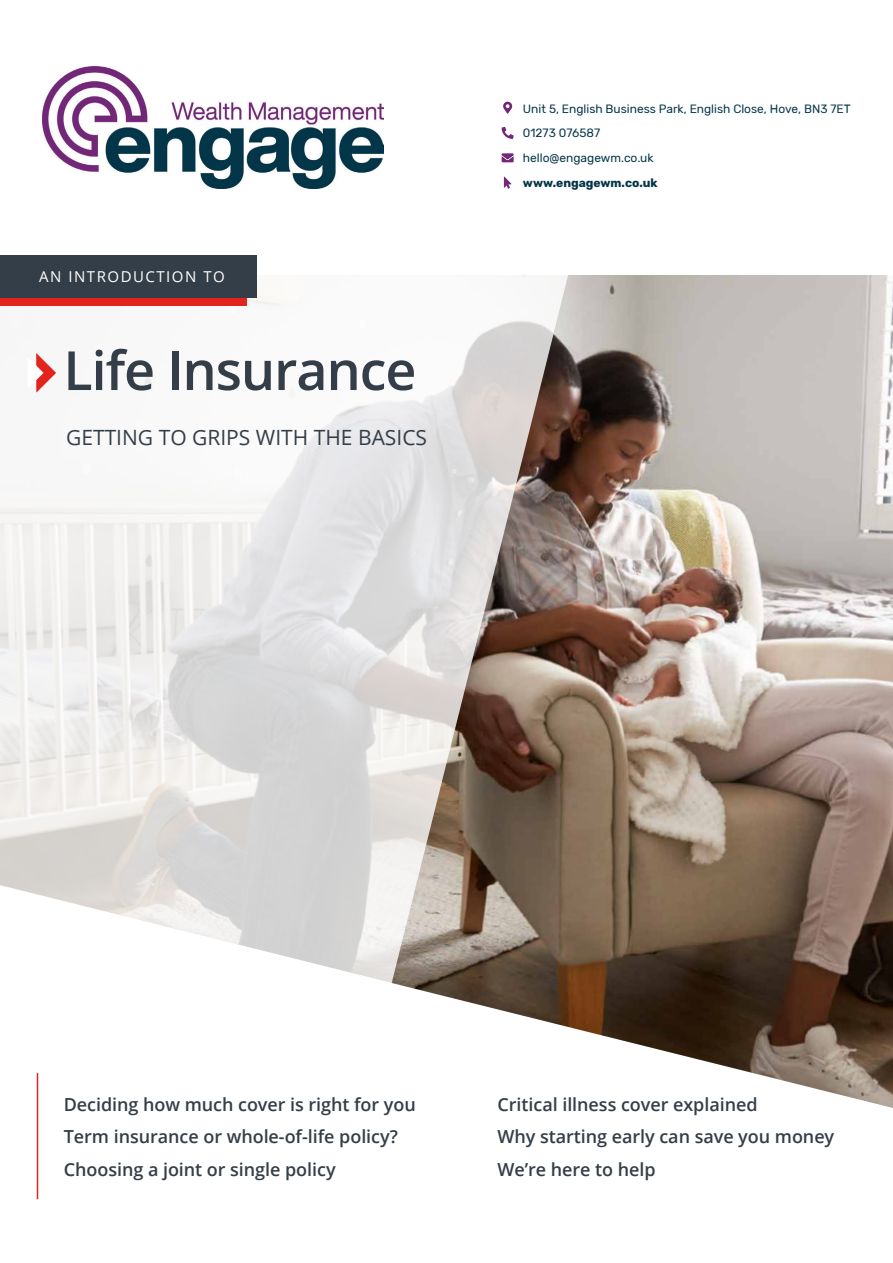
<style>
.page{position:relative;width:893px;height:1263px;background:#fff}
.page>*{position:absolute;margin:0;border:0;box-sizing:border-box;transform-origin:0 0}
.t1{font:600 54px "Open Sans";letter-spacing:-.02em;color:#343e48}
.t2{font:21px "Open Sans";color:#343e48}
.t3{font:600 18px/32.5px "Open Sans";letter-spacing:-.005em;color:#343e48}
.t4{font:15px "Open Sans";letter-spacing:.1em;color:#fff}
.t5{font:12px/24.8px "Rubik";color:#043548}
.t6{font:700 12px "Rubik";color:#043548}
</style>
<div class="page">
<svg style="left:0;top:298px;width:392px;height:587px"></svg>
<svg style="left:0;top:885px;width:392px;height:315px"></svg>
<img style="left:392px;top:275px;width:501px;height:833px">
<hr style="left:37px;top:1073px;width:1px;height:126px;background:#e2241d">
<svg style="left:28px;top:353px;width:28px;height:40px"></svg>
<div style="left:0;top:264px;width:247px;height:42px;background:#e2241d"></div>
<div style="left:0;top:255px;width:257px;height:43px;background:#343e48"></div>
<svg style="left:504px;top:177px;width:7px;height:12px"></svg>
<svg style="left:502px;top:153px;width:12px;height:9px"></svg>
<svg style="left:502px;top:127px;width:12px;height:12px"></svg>
<svg style="left:503px;top:102px;width:9px;height:12px"></svg>
<img style="left:43px;top:66px;width:340px;height:123px">
<p class="t4" style="left:39px;top:266px;width:187px">AN INTRODUCTION TO</p>
<h1 class="t1" style="left:63px;top:333px;width:355px">Life Insurance</h1>
<p class="t2" style="left:66px;top:423px;width:363px">GETTING TO GRIPS WITH THE BASICS</p>
<p class="t5" style="left:523px;top:96px;width:329px">Unit 5, English Business Park, English Close, Hove, BN3 7ET<br>01273 076587<br>hello@engagewm.co.uk</p>
<p class="t6" style="left:523px;top:176px;width:136px">www.engagewm.co.uk</p>
<p class="t3" style="left:64px;top:1087px;width:354px">Deciding how much cover is right for you<br>Term insurance or whole-of-life policy?<br>Choosing a joint or single policy</p>
<p class="t3" style="left:497px;top:1087px;width:338px">Critical illness cover explained<br>Why starting early can save you money<br>We’re here to help</p>
</div>
